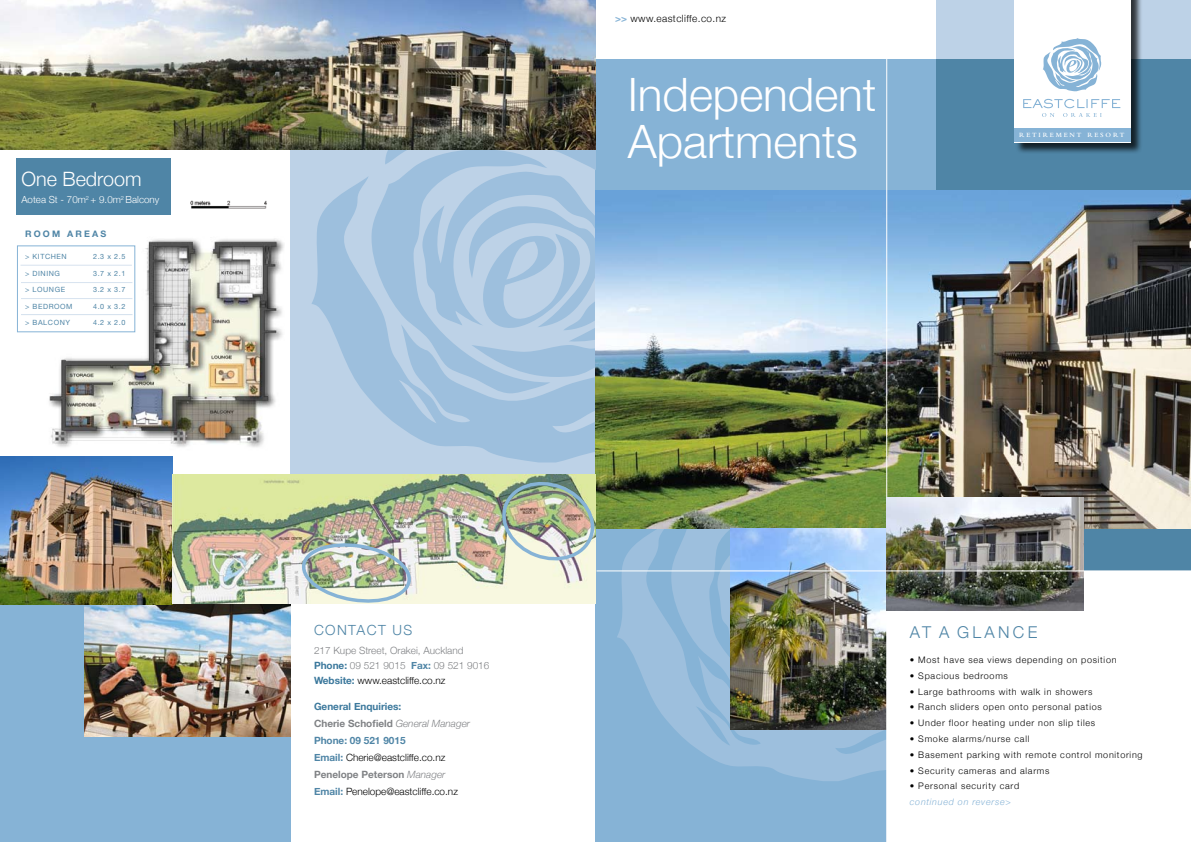
<style>
.page{position:relative;width:1191px;height:842px;background:#fff}
.page>*{position:absolute;margin:0;border:0;box-sizing:border-box;transform-origin:0 0}
.t1{font:300 46px/47px "Helvetica Neue";color:#fff}
.t2{font:300 19.8px "Helvetica Neue";color:#fff}
.t3{font:300 16.3px "Helvetica Neue";letter-spacing:.2em;color:#4f85a6}
.t4{font:300 14px "Helvetica Neue";letter-spacing:.1em;color:#4f85a6}
.t5{font:300 10px/17px "Helvetica Neue";color:#000}
.t6{font:300 10px/15px "Helvetica Neue";color:#808285}
.t7{font:300 10px "Helvetica Neue";letter-spacing:.04em;color:#000}
.t8{font:300 9.8px "Helvetica Neue";color:#fff}
.t9{font:300 9px "Helvetica Neue";letter-spacing:.08em;color:#000}
.t10{font:italic 300 9px "Helvetica Neue";letter-spacing:.08em;color:#86b3d6}
.t11{font:700 9px "Helvetica Neue LT Std";letter-spacing:.24em;color:#4f85a6}
.t12{font:7.2px "Helvetica Neue LT Std";letter-spacing:.08em;color:#4f85a6}
.t13{font:600 6.7px "Bembo Std";letter-spacing:.28em;color:#fff}
.s1{font-weight:700;color:#86b3d6}
.s2{font-weight:700;color:#3b789c}
.s3{font-weight:700;color:#4f85a6}
.s4{color:#000}
.s5{font-weight:700;color:#808285}
.s6{font-style:italic;color:#808285}
</style>
<div class="page">
<div style="left:290px;top:36px;width:305px;height:566px;background:#bdd2e7"></div>
<img style="left:45px;top:238px;width:239px;height:209px">
<div style="left:936px;top:0;width:255px;height:105px;background:#bdd2e7"></div>
<div style="left:595px;top:189px;width:292px;height:653px;background:#86b3d6"></div>
<div style="left:0;top:561px;width:290px;height:281px;background:#86b3d6"></div>
<div style="left:595px;top:59px;width:363px;height:132px;background:#86b3d6"></div>
<svg style="left:617px;top:528px;width:269px;height:253px;fill:#9dbfdd"></svg>
<svg style="left:670px;top:528px;width:60px;height:191px"></svg>
<svg style="left:312px;top:177px;width:283px;height:285px;fill:#9dbfdd"></svg>
<svg style="left:370px;top:177px;width:180px;height:216px;fill:#9dbfdd"></svg>
<svg style="left:385px;top:150px;width:210px;height:231px"></svg>
<div style="left:936px;top:60px;width:255px;height:511px;background:#4f85a6"></div>
<img style="left:595px;top:191px;width:596px;height:337px">
<img style="left:730px;top:528px;width:156px;height:202px">
<hr style="left:886px;top:0;width:1px;height:842px;background:#fff">
<div style="left:1015px;top:0;width:128px;height:155px;background:#000;opacity:.75"></div>
<div style="left:1013px;top:0;width:117px;height:142px;background:#fff"></div>
<svg style="left:1043px;top:38px;width:58px;height:53px"></svg>
<svg style="left:1023px;top:99px;width:97px;height:18px"></svg>
<div style="left:1013px;top:129px;width:117px;height:13px;background:#86b3d6"></div>
<img style="left:886px;top:498px;width:197px;height:112px">
<hr style="left:596px;top:571px;width:595px;height:1px;background:#fff">
<div style="left:17px;top:159px;width:154px;height:56px;background:#4f85a6"></div>
<img style="left:0;top:0;width:595px;height:149px">
<img style="left:84px;top:604px;width:206px;height:132px">
<img style="left:0;top:456px;width:173px;height:148px">
<img style="left:190px;top:200px;width:77px;height:9px">
<img style="left:173px;top:474px;width:422px;height:129px">
<img style="left:488px;top:467px;width:118px;height:107px">
<img style="left:298px;top:535px;width:119px;height:69px">
<div style="left:17px;top:245px;width:118px;height:87px;background:#fff;border:1px solid #86b3d6"></div>
<hr style="left:21px;top:265px;width:111px;height:1px;background:#d7e3ef">
<hr style="left:21px;top:282px;width:111px;height:1px;background:#d7e3ef">
<hr style="left:21px;top:298px;width:111px;height:1px;background:#d7e3ef">
<hr style="left:21px;top:314px;width:111px;height:1px;background:#d7e3ef">
<h2 class="t2" style="left:21px;top:166px;width:122px">One Bedroom</h2>
<p class="t8" style="left:21px;top:193px;width:139px">Aotea St - 70m<sup>2</sup> + 9.0m<sup>2</sup> Balcony</p>
<p class="t11" style="left:25px;top:228px;width:83px">ROOM AREAS</p>
<p class="t12" style="left:25px;top:252px;width:43px">&gt; KITCHEN</p>
<p class="t12" style="left:93px;top:252px;width:34px">2.3 x 2.5</p>
<p class="t12" style="left:25px;top:269px;width:37px">&gt; DINING</p>
<p class="t12" style="left:93px;top:269px;width:34px">3.7 x 2.1</p>
<p class="t12" style="left:25px;top:285px;width:42px">&gt; LOUNGE</p>
<p class="t12" style="left:93px;top:285px;width:34px">3.2 x 3.7</p>
<p class="t12" style="left:25px;top:302px;width:49px">&gt; BEDROOM</p>
<p class="t12" style="left:93px;top:302px;width:34px">4.0 x 3.2</p>
<p class="t12" style="left:25px;top:319px;width:47px">&gt; BALCONY</p>
<p class="t12" style="left:93px;top:319px;width:34px">4.2 x 2.0</p>
<p class="t7" style="left:615px;top:12px;width:112px"><span class="s1">&gt;&gt;</span> www.eastcliffe.co.nz</p>
<h1 class="t1" style="left:627px;top:71px;width:250px">Independent<br>Apartments</h1>
<p class="t13" style="left:1019px;top:131px;width:106px">RETIREMENT RESORT</p>
<h3 class="t4" style="left:314px;top:622px;width:98px">Co ntact Us</h3>
<p class="t6" style="left:314px;top:643px;width:177px">217 Kupe Street, Orakei, Auckland<br><span class="s2">Phone:</span> 09 521 9015 <span class="s3">Fax:</span> 09 521 9016<br><span class="s2">Website:</span> <span class="s4">www.eastcliffe.co.nz</span></p>
<p class="t5" style="left:314px;top:698px;width:157px"><span class="s2">General Enquiries:<br></span><span class="s5">Cherie Schofield</span> <span class="s6">General Manager<br></span><span class="s3">Phone: 09 521 9015<br>Email:</span> Cherie@eastcliffe.co.nz<br><span class="s5">Penelope Peterson</span> <span class="s6">Manager<br></span><span class="s3">Email:</span> Penelope@eastcliffe.co.nz</p>
<h3 class="t3" style="left:910px;top:623px;width:129px">At a gla nce</h3>
<p class="t9" style="left:910px;top:654px;width:208px">• Most have sea views depending on position</p>
<p class="t9" style="left:910px;top:670px;width:99px">• Spacious bedrooms</p>
<p class="t9" style="left:910px;top:686px;width:184px">• Large bathrooms with walk in showers</p>
<p class="t9" style="left:910px;top:702px;width:193px">• Ranch sliders open onto personal patios</p>
<p class="t9" style="left:910px;top:717px;width:187px">• Under floor heating under non slip tiles</p>
<p class="t9" style="left:910px;top:733px;width:121px">• Smoke alarms/nurse call</p>
<p class="t9" style="left:910px;top:749px;width:234px">• Basement parking with remote control monitoring</p>
<p class="t9" style="left:910px;top:765px;width:141px">• Security cameras and alarms</p>
<p class="t9" style="left:910px;top:781px;width:111px">• Personal security card</p>
<p class="t10" style="left:910px;top:797px;width:102px">continued on reverse&gt;</p>
</div>
